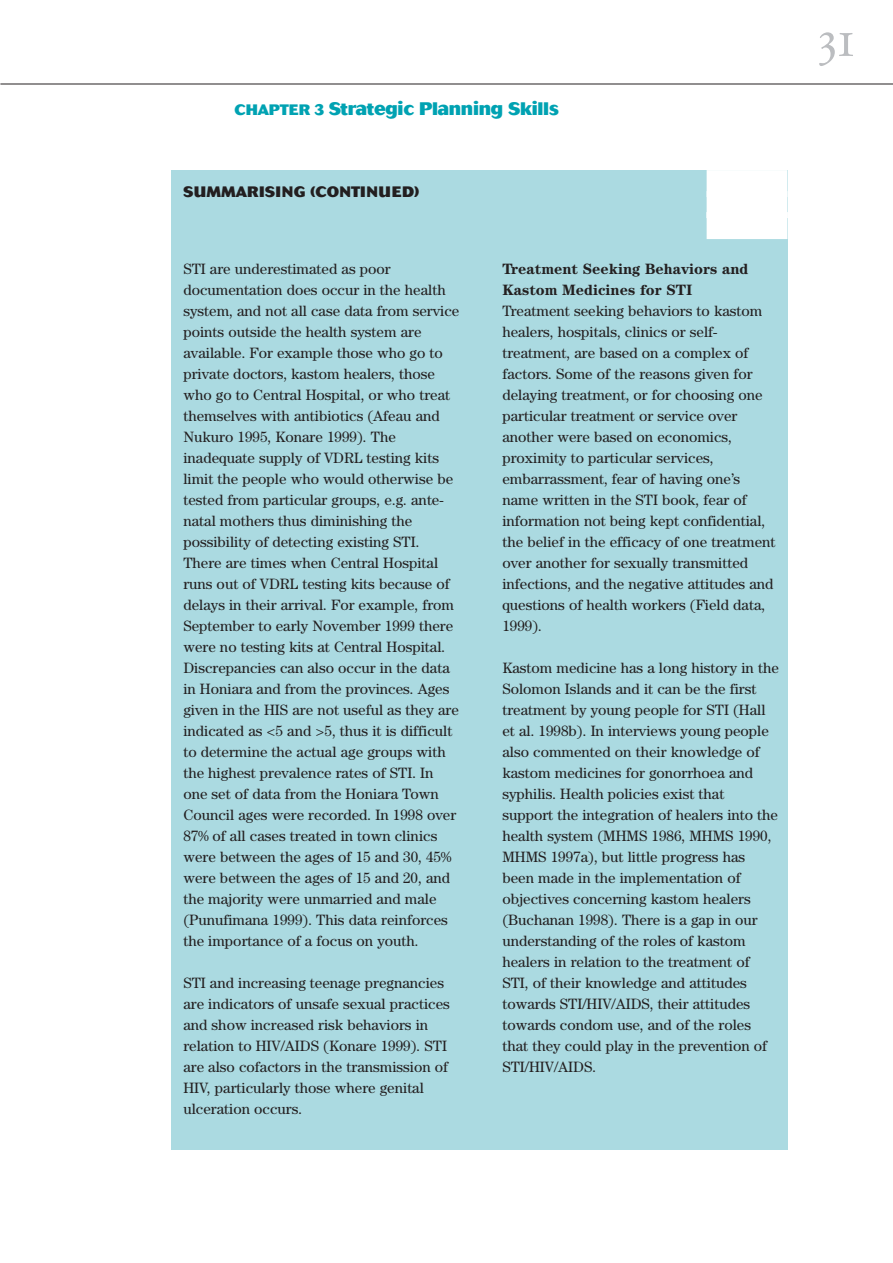
<style>
.page{position:relative;width:893px;height:1263px;background:#fff}
.page>*{position:absolute;margin:0;border:0;box-sizing:border-box;transform-origin:0 0}
.t1{font:54px "Adobe Garamond Exp";color:#bbbdc0}
.t2{font:800 18px "Cosmos";letter-spacing:-.015em;color:#00a2b2}
.t3{font:15px/21px "Century";color:#231f20}
.t4{font:700 15px/21px "Century";color:#231f20}
.t5{font:800 15px "Cosmos";letter-spacing:.04em;color:#231f20}
.s1{font-size:15px}
</style>
<div class="page">
<div style="left:170px;top:170px;width:617px;height:106px;background:#abdae1"></div>
<div style="left:706px;top:170px;width:81px;height:27px;background:#fff"></div>
<div style="left:706px;top:191px;width:81px;height:27px;background:#fff"></div>
<div style="left:706px;top:212px;width:81px;height:27px;background:#fff"></div>
<hr style="left:0;top:84px;width:892px;height:1px;background:#231f20">
<div style="left:170px;top:264px;width:617px;height:886px;background:#abdae1"></div>
<p class="t2" style="left:234px;top:102px;width:326px"><span class="s1">CHAPTER 3</span> Strategic Planning Skills</p>
<p class="t5" style="left:183px;top:186px;width:238px">SUMMARISING (CONTINUED)</p>
<p class="t3" style="left:183px;top:260px;width:277px">STI are underestimated as poor documentation does occur in the health system, and not all case data from service points outside the health system are available. For example those who go to private doctors, kastom healers, those who go to Central Hospital, or who treat themselves with antibiotics (Afeau and Nukuro 1995, Konare 1999). The inadequate supply of VDRL testing kits limit the people who would otherwise be tested from particular groups, e.g. ante&shy;natal mothers thus diminishing the possibility of detecting existing STI.<br>There are times when Central Hospital runs out of VDRL testing kits because of delays in their arrival. For example, from September to early November 1999 there were no testing kits at Central Hospital.<br>Discrepancies can also occur in the data in Honiara and from the provinces. Ages given in the HIS are not useful as they are indicated as &lt;5 and &gt;5, thus it is difficult to determine the actual age groups with the highest prevalence rates of STI. In one set of data from the Honiara Town Council ages were recorded. In 1998 over 87% of all cases treated in town clinics were between the ages of 15 and 30, 45% were between the ages of 15 and 20, and the majority were unmarried and male (Punufimana 1999). This data reinforces the importance of a focus on youth.</p>
<p class="t3" style="left:183px;top:974px;width:268px">STI and increasing teenage pregnancies are indicators of unsafe sexual practices and show increased risk behaviors in relation to HIV/AIDS (Konare 1999). STI are also cofactors in the transmission of HIV, particularly those where genital ulceration occurs.</p>
<p class="t4" style="left:502px;top:260px;width:247px">Treatment Seeking Behaviors and<br>Kastom Medicines for STI</p>
<p class="t3" style="left:502px;top:302px;width:274px">Treatment seeking behaviors to kastom healers, hospitals, clinics or self&shy;treatment, are based on a complex of factors. Some of the reasons given for delaying treatment, or for choosing one particular treatment or service over another were based on economics, proximity to particular services, embarrassment, fear of having one’s name written in the STI book, fear of information not being kept confidential, the belief in the efficacy of one treatment over another for sexually transmitted infections, and the negative attitudes and questions of health workers (Field data, 1999).</p>
<p class="t3" style="left:502px;top:659px;width:278px">Kastom medicine has a long history in the Solomon Islands and it can be the first treatment by young people for STI (Hall et al. 1998b). In interviews young people also commented on their knowledge of kastom medicines for gonorrhoea and syphilis. Health policies exist that support the integration of healers into the health system (MHMS 1986, MHMS 1990, MHMS 1997a), but little progress has been made in the implementation of objectives concerning kastom healers (Buchanan 1998). There is a gap in our understanding of the roles of kastom healers in relation to the treatment of STI, of their knowledge and attitudes towards STI/HIV/AIDS, their attitudes towards condom use, and of the roles that they could play in the prevention of STI/HIV/AIDS.</p>
<h1 class="t1" style="left:817px;top:17px;width:39px">31</h1>
</div>
